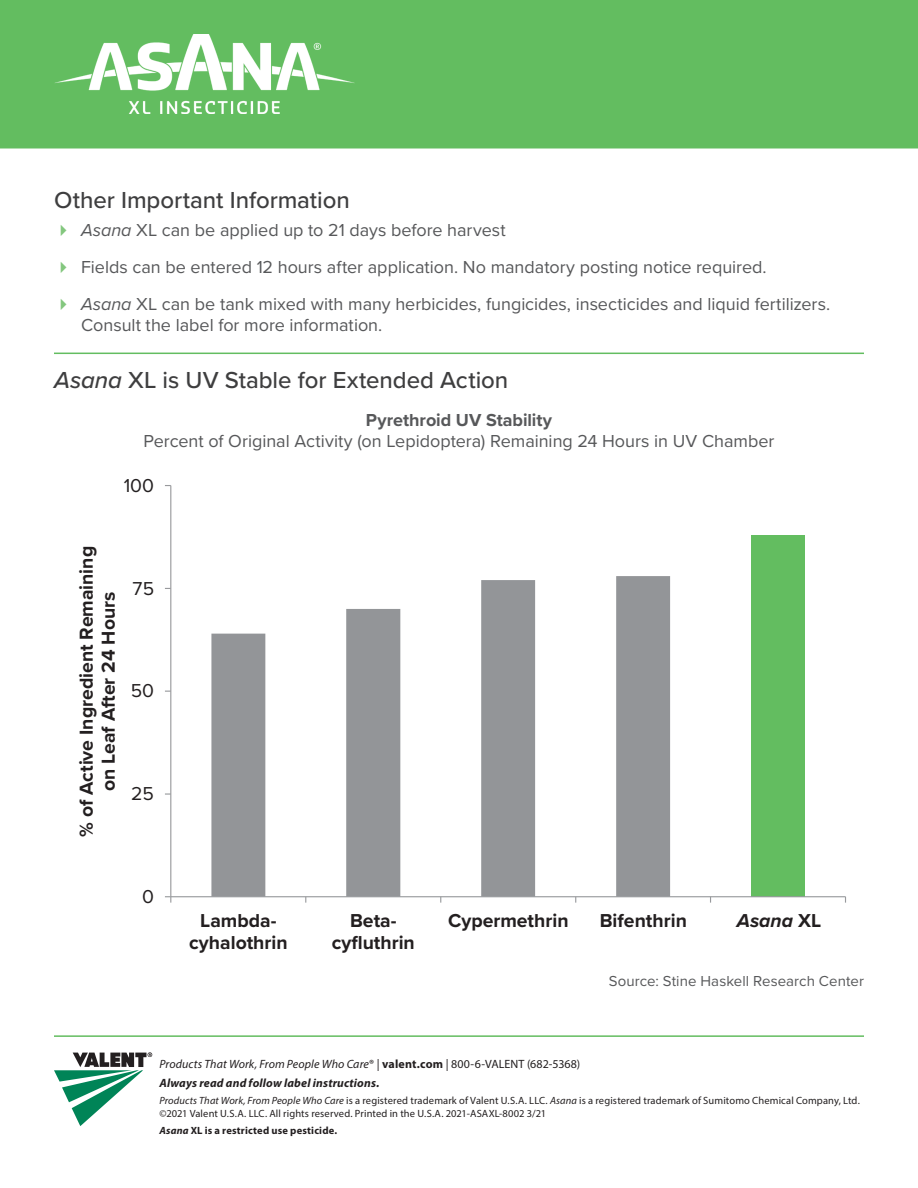
<style>
.page{position:relative;width:918px;height:1188px;background:#fff}
.page>*{position:absolute;margin:0;border:0;box-sizing:border-box;transform-origin:0 0}
.Heading_2_rule{font:500 24px "Proxima Nova";color:#3e3e3f}
.Heading_2{font:500 24px "Proxima Nova";letter-spacing:-.005em;color:#3e3e3f}
.t1{font:700 19.5px "Proxima Nova";letter-spacing:-.005em;color:#231f20}
.t2{font:700 19.35px/21.9px "Proxima Nova";color:#231f20;text-align:center}
.t3{font:19.35px "Proxima Nova";color:#231f20}
.t4{font:italic 700 19.35px "Proxima Nova";color:#231f20}
.body_no_space{font:18px/21px "Proxima Nova";color:#57585a}
.body_no_space-2{font:700 18px "Proxima Nova";letter-spacing:-.005em;color:#57585a}
.body{font:15px "Proxima Nova";letter-spacing:.005em;color:#57585a}
.t5{font:italic 700 12px/18.9px "Myriad Pro";letter-spacing:.015em;color:#231f20}
.t6{font:10.5px/12.6px "Myriad Pro";letter-spacing:.01em;color:#231f20}
.t7{font:700 10.5px "Myriad Pro";letter-spacing:.02em;color:#231f20}
.s1{font-style:italic}
.s2{font-style:normal}
.s3{font-weight:400}
.s4{font-weight:400;font-style:normal}
</style>
<div class="page">
<div style="left:0;top:0;width:918px;height:148px;background:#63bd60"></div>
<img style="left:54px;top:35px;width:300px;height:79px">
<hr style="left:54px;top:1035px;width:810px;height:2px;background:#63bd60">
<svg style="left:54px;top:1052px;width:98px;height:74px"></svg>
<hr style="left:54px;top:353px;width:810px;height:1px;background:#63bd60">
<div style="left:751px;top:535px;width:54px;height:362px;background:#63bd60"></div>
<svg style="left:211px;top:576px;width:459px;height:320px"></svg>
<hr style="left:170px;top:486px;width:1px;height:411px;background:#989a9d">
<svg style="left:165px;top:793px;width:6px;height:2px"></svg>
<hr style="left:171px;top:896px;width:675px;height:1px;background:#989a9d">
<svg style="left:165px;top:896px;width:6px;height:7px"></svg>
<p class="Heading_2" style="left:54px;top:182px;width:297px">Other Important Information</p>
<p class="body_no_space" style="left:81px;top:218px;width:426px"><span class="s1">Asana</span> XL can be applied up to 21 days before harvest</p>
<p class="body_no_space" style="left:81px;top:256px;width:687px">Fields can be entered 12 hours after application. No mandatory posting notice required.</p>
<p class="body_no_space" style="left:81px;top:293px;width:751px"><span class="s1">Asana</span> XL can be tank mixed with many herbicides, fungicides, insecticides and liquid fertilizers.<br>Consult the label for more information.</p>
<p class="Heading_2_rule" style="left:54px;top:362px;width:456px"><span class="s1">Asana</span> XL is UV Stable for Extended Action</p>
<p class="body_no_space-2" style="left:366px;top:407px;width:188px">Pyrethroid UV Stability</p>
<p class="body_no_space" style="left:144px;top:430px;width:632px">Percent of Original Activity (on Lepidoptera) Remaining 24 Hours in UV Chamber</p>
<p class="t3" style="left:124px;top:474px;width:32px">100</p>
<p class="t1" style="left:75px;top:837px;width:292px;rotate:-90deg">% of Active Ingredient Remaining</p>
<p class="t2" style="left:98px;top:791px;width:201px;rotate:-90deg">on Leaf After 24 Hours</p>
<p class="t3" style="left:133px;top:577px;width:23px">75</p>
<p class="t3" style="left:131px;top:679px;width:25px">50</p>
<p class="t3" style="left:131px;top:782px;width:24px">25</p>
<p class="t3" style="left:142px;top:885px;width:13px">0</p>
<p class="t2" style="left:189px;top:910px;width:100px">Lambda&shy;cyhalothrin</p>
<p class="t2" style="left:332px;top:910px;width:84px">Beta&shy;cyfluthrin</p>
<p class="t2" style="left:448px;top:910px;width:122px">Cypermethrin</p>
<p class="t2" style="left:600px;top:910px;width:89px">Bifenthrin</p>
<p class="t4" style="left:737px;top:909px;width:86px">Asana <span class="s2">XL</span></p>
<p class="body" style="left:609px;top:970px;width:257px">Source: Stine Haskell Research Center</p>
<p class="t5" style="left:160px;top:1054px;width:422px"><span class="s3">Products That Work, From People Who Care</span><span class="s4">® |</span> <span class="s2">valent.com</span> <span class="s4">| 800-6-VALENT (682-5368)<br></span>Always read and follow label instructions.</p>
<p class="t6" style="left:160px;top:1094px;width:702px"><span class="s1">Products That Work, From People Who Care</span> is a registered trademark of Valent U.S.A. LLC. <span class="s1">Asana</span> is a registered trademark of Sumitomo Chemical Company, Ltd. ©2021 Valent U.S.A. LLC. All rights reserved. Printed in the U.S.A. 2021-ASAXL-8002 3/21</p>
<p class="t7" style="left:160px;top:1124px;width:179px"><span class="s1">Asana</span> XL is a restricted use pesticide.</p>
</div>
